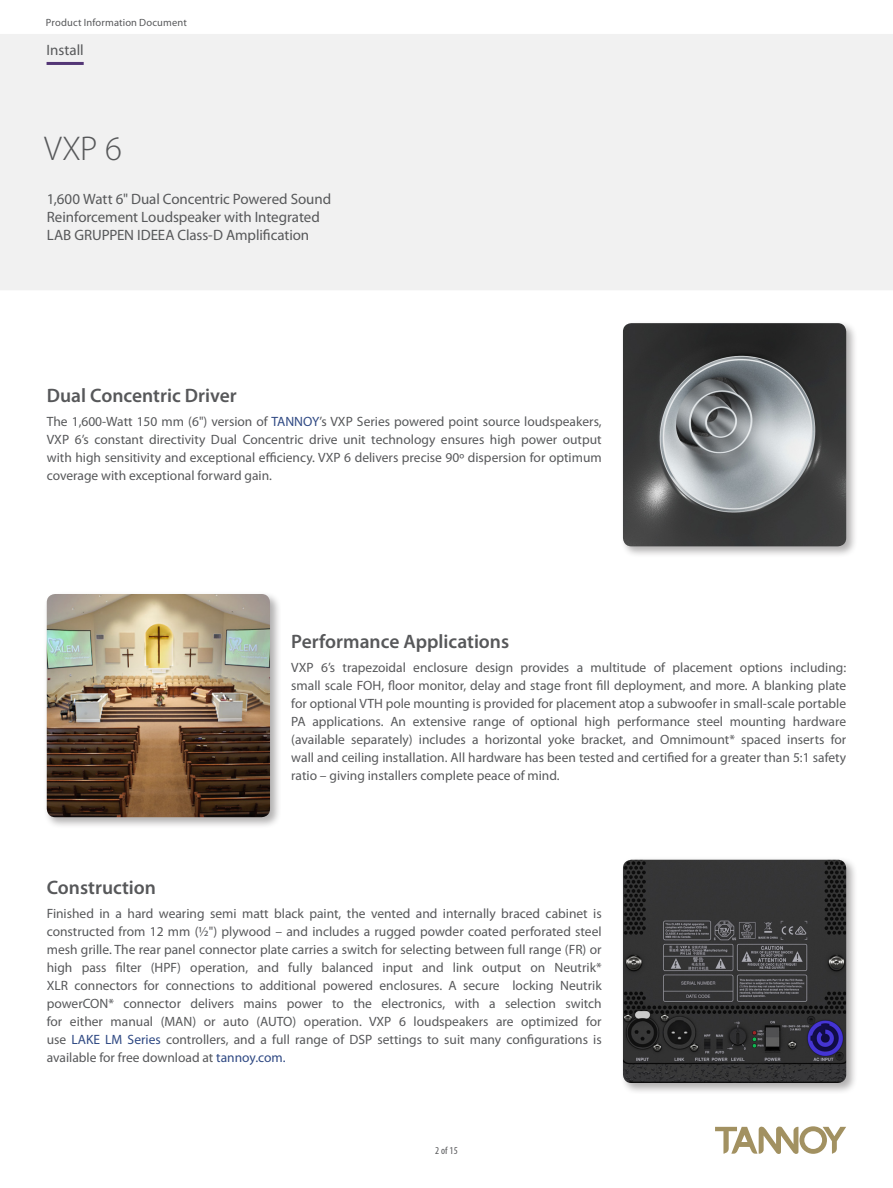
<style>
.page{position:relative;width:893px;height:1188px;background:#fff}
.page>*{position:absolute;margin:0;border:0;box-sizing:border-box;transform-origin:0 0}
.t1{font:300 34.5px "Myriad Pro";color:#57585a}
._10_Header_1{font:600 19.5px "Myriad Pro";color:#57585a}
.t2{font:15px/18px "Myriad Pro";letter-spacing:-.005em;color:#57585a}
._09_Body_Text_2{font:13.5px/18px "Myriad Pro";color:#57585a;text-align:justify}
.t3{font:10.5px "Myriad Pro";letter-spacing:.015em;color:#57585a}
.t4{font:condensed 10.5px "Myriad Pro";color:#57585a}
.s1{color:#2f4983}
</style>
<div class="page">
<img style="left:0;top:34px;width:893px;height:1120px">
<div style="left:620px;top:320px;width:237px;height:238px;background:#231f20;opacity:.35"></div>
<img style="left:623px;top:323px;width:223px;height:223px">
<div style="left:44px;top:591px;width:237px;height:237px;background:#231f20;opacity:.35"></div>
<img style="left:47px;top:594px;width:223px;height:223px">
<div style="left:620px;top:857px;width:237px;height:237px;background:#231f20;opacity:.35"></div>
<img style="left:623px;top:860px;width:223px;height:223px">
<hr style="left:47px;top:62px;width:37px;height:3px;background:#533676">
<p class="t3" style="left:46px;top:16px;width:142px">Product Information Document</p>
<p class="t2" style="left:47px;top:40px;width:39px">Install</p>
<h1 class="t1" style="left:44px;top:130px;width:79px">VXP 6</h1>
<p class="t2" style="left:47px;top:190px;width:286px">1,600 Watt 6" Dual Concentric Powered Sound<br>Reinforcement Loudspeaker with Integrated<br>LAB GRUPPEN IDEEA Class-D Amplification</p>
<p class="_10_Header_1" style="left:47px;top:383px;width:191px">Dual Concentric Driver</p>
<p class="_09_Body_Text_2" style="left:47px;top:412px;width:556px">The 1,600-Watt 150 mm (6") version of <span class="s1">TANNOY</span>’s VXP Series powered point source loudspeakers, VXP 6’s constant directivity Dual Concentric drive unit technology ensures high power output with high sensitivity and exceptional efficiency. VXP 6 delivers precise 90º dispersion for optimum coverage with exceptional forward gain.</p>
<p class="_10_Header_1" style="left:291px;top:629px;width:219px">Performance Applications</p>
<p class="_09_Body_Text_2" style="left:291px;top:658px;width:556px">VXP 6’s trapezoidal enclosure design provides a multitude of placement options including: small scale FOH, floor monitor, delay and stage front fill deployment, and more. A blanking plate for optional VTH pole mounting is provided for placement atop a subwoofer in small-scale portable PA applications. An extensive range of optional high performance steel mounting hardware (available separately) includes a horizontal yoke bracket, and Omnimount* spaced inserts for wall and ceiling installation. All hardware has been tested and certified for a greater than 5:1 safety ratio – giving installers complete peace of mind.</p>
<p class="_10_Header_1" style="left:47px;top:875px;width:111px">Construction</p>
<p class="_09_Body_Text_2" style="left:47px;top:904px;width:556px">Finished in a hard wearing semi matt black paint, the vented and internally braced cabinet is constructed from 12 mm (1/2") plywood – and includes a rugged powder coated perforated steel mesh grille. The rear panel connector plate carries a switch for selecting between full range (FR) or high pass filter (HPF) operation, and fully balanced input and link output on Neutrik* XLR connectors for connections to additional powered enclosures. A secure locking Neutrik powerCON* connector delivers mains power to the electronics, with a selection switch for either manual (MAN) or auto (AUTO) operation. VXP 6 loudspeakers are optimized for use <span class="s1">LAKE LM Series</span> controllers, and a full range of DSP settings to suit many configurations is available for free download at <span class="s1">tannoy.com.</span></p>
<p class="t4" style="left:435px;top:1144px;width:24px">2 of 15</p>
</div>
